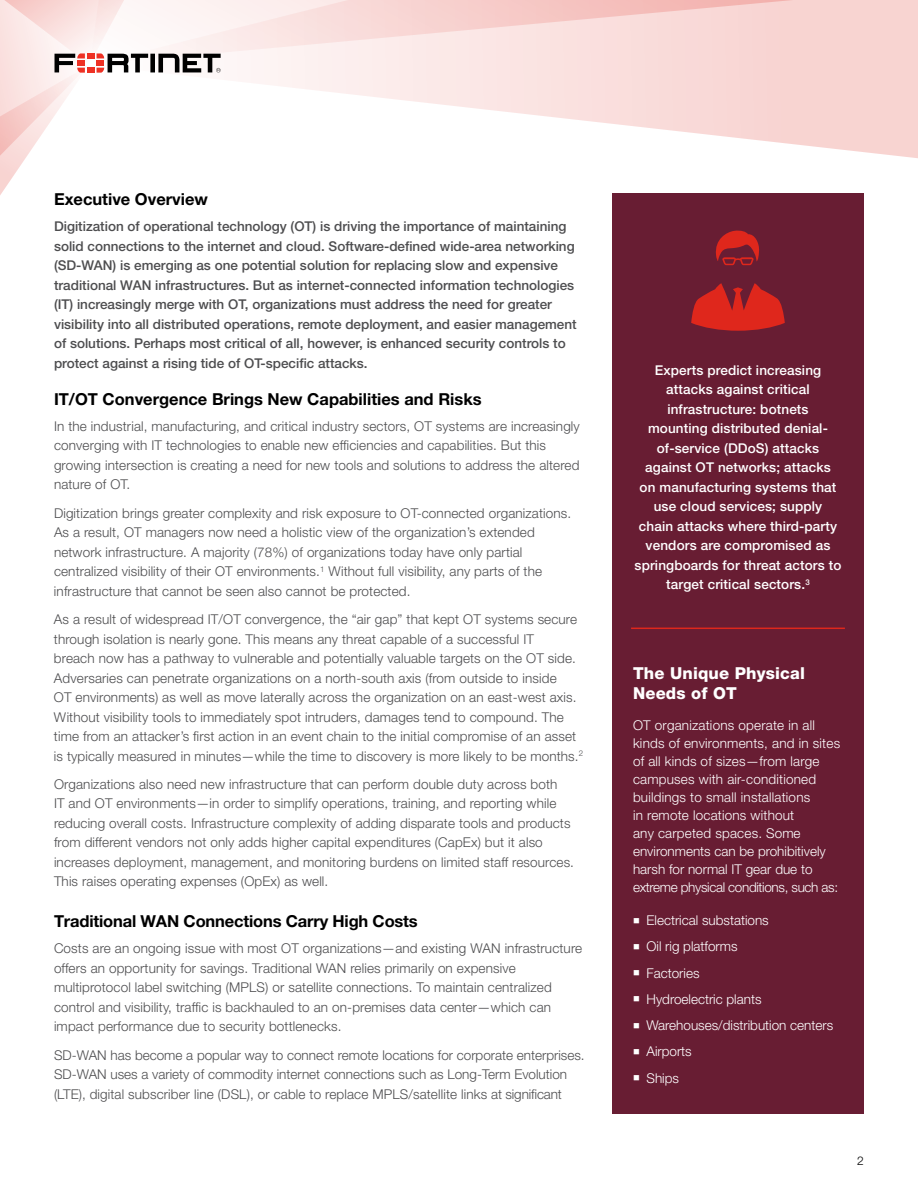
<style>
.page{position:relative;width:918px;height:1188px;background:#fff}
.page>*{position:absolute;margin:0;border:0;box-sizing:border-box;transform-origin:0 0}
.t1{font:700 16.5px "Helvetica Neue LT Pro";color:#000}
.t2{font:800 16.5px/19.5px "Helvetica Neue LT Pro";letter-spacing:.01em;color:#fff}
.t3{font:300 13.5px/19.5px "Helvetica Neue LT Pro";letter-spacing:.01em;color:#4d4d4f}
.t4{font:500 13.5px/19.5px "Helvetica Neue LT Pro";color:#4d4d4f}
.t5{font:300 13.5px/18px "Helvetica Neue LT Pro";color:#fff}
.t6{font:500 13.5px/19.5px "Helvetica Neue LT Pro";letter-spacing:.01em;color:#fff;text-align:center}
.t7{font:300 12px "Helvetica Neue LT Pro";color:#000}
</style>
<div class="page">
<svg style="left:251px;top:65px;width:667px;height:93px"></svg>
<svg style="left:221px;top:0;width:697px;height:65px"></svg>
<svg style="left:0;top:0;width:221px;height:195px"></svg>
<div style="left:612px;top:193px;width:252px;height:921px;background:#681d33"></div>
<hr style="left:631px;top:628px;width:214px;height:1px;background:#df271c">
<svg style="left:691px;top:230px;width:94px;height:101px"></svg>
<p class="t1" style="left:54px;top:189px;width:156px">Executive Overview</p>
<p class="t4" style="left:54px;top:217px;width:524px">Digitization of operational technology (OT) is driving the importance of maintaining solid connections to the internet and cloud. Software-defined wide-area networking (SD-WAN) is emerging as one potential solution for replacing slow and expensive traditional WAN infrastructures. But as internet-connected information technologies (IT) increasingly merge with OT, organizations must address the need for greater visibility into all distributed operations, remote deployment, and easier management of solutions. Perhaps most critical of all, however, is enhanced security controls to protect against a rising tide of OT-specific attacks.</p>
<p class="t1" style="left:54px;top:388px;width:429px">IT/OT Convergence Brings New Capabilities and Risks</p>
<p class="t3" style="left:54px;top:416px;width:527px">In the industrial, manufacturing, and critical industry sectors, OT systems are increasingly converging with IT technologies to enable new efficiencies and capabilities. But this growing intersection is creating a need for new tools and solutions to address the altered nature of OT.</p>
<p class="t3" style="left:54px;top:503px;width:519px">Digitization brings greater complexity and risk exposure to OT-connected organizations.<br>As a result, OT managers now need a holistic view of the organization’s extended network infrastructure. A majority (78%) of organizations today have only partial centralized visibility of their OT environments.<sup>1</sup> Without full visibility, any parts of the infrastructure that cannot be seen also cannot be protected.</p>
<p class="t3" style="left:54px;top:609px;width:531px">As a result of widespread IT/OT convergence, the “air gap” that kept OT systems secure through isolation is nearly gone. This means any threat capable of a successful IT<br>breach now has a pathway to vulnerable and potentially valuable targets on the OT side.<br>Adversaries can penetrate organizations on a north-south axis (from outside to inside<br>OT environments) as well as move laterally across the organization on an east-west axis.<br>Without visibility tools to immediately spot intruders, damages tend to compound. The time from an attacker’s first action in an event chain to the initial compromise of an asset is typically measured in minutes—while the time to discovery is more likely to be months.<sup>2</sup></p>
<p class="t3" style="left:54px;top:774px;width:522px">Organizations also need new infrastructure that can perform double duty across both<br>IT and OT environments—in order to simplify operations, training, and reporting while reducing overall costs. Infrastructure complexity of adding disparate tools and products from different vendors not only adds higher capital expenditures (CapEx) but it also increases deployment, management, and monitoring burdens on limited staff resources.<br>This raises operating expenses (OpEx) as well.</p>
<p class="t1" style="left:54px;top:911px;width:365px">Traditional WAN Connections Carry High Costs</p>
<p class="t3" style="left:54px;top:938px;width:530px">Costs are an ongoing issue with most OT organizations—and existing WAN infrastructure offers an opportunity for savings. Traditional WAN relies primarily on expensive multiprotocol label switching (MPLS) or satellite connections. To maintain centralized control and visibility, traffic is backhauled to an on-premises data center—which can impact performance due to security bottlenecks.</p>
<p class="t3" style="left:54px;top:1045px;width:532px">SD-WAN has become a popular way to connect remote locations for corporate enterprises.<br>SD-WAN uses a variety of commodity internet connections such as Long-Term Evolution (LTE), digital subscriber line (DSL), or cable to replace MPLS/satellite links at significant</p>
<p class="t6" style="left:635px;top:360px;width:208px">Experts predict increasing attacks against critical infrastructure: botnets<br>mounting distributed denial&shy;of-service (DDoS) attacks against OT networks; attacks<br>on manufacturing systems that use cloud services; supply<br>chain attacks where third-party vendors are compromised as springboards for threat actors to target critical sectors.<sup>3</sup></p>
<p class="t2" style="left:633px;top:664px;width:173px">The Unique Physical<br>Needs of OT</p>
<p class="t5" style="left:633px;top:716px;width:209px">OT organizations operate in all kinds of environments, and in sites of all kinds of sizes—from large campuses with air-conditioned buildings to small installations<br>in remote locations without<br>any carpeted spaces. Some environments can be prohibitively harsh for normal IT gear due to extreme physical conditions, such as:</p>
<p class="t5" style="left:633px;top:911px;width:137px">■ Electrical substations</p>
<p class="t5" style="left:633px;top:937px;width:106px">■ Oil rig platforms</p>
<p class="t5" style="left:633px;top:964px;width:68px">■ Factories</p>
<p class="t5" style="left:633px;top:990px;width:130px">■ Hydroelectric plants</p>
<p class="t5" style="left:633px;top:1016px;width:202px">■ Warehouses/distribution centers</p>
<p class="t5" style="left:633px;top:1042px;width:60px">■ Airports</p>
<p class="t5" style="left:633px;top:1069px;width:47px">■ Ships</p>
<p class="t7" style="left:857px;top:1154px;width:8px">2</p>
</div>
